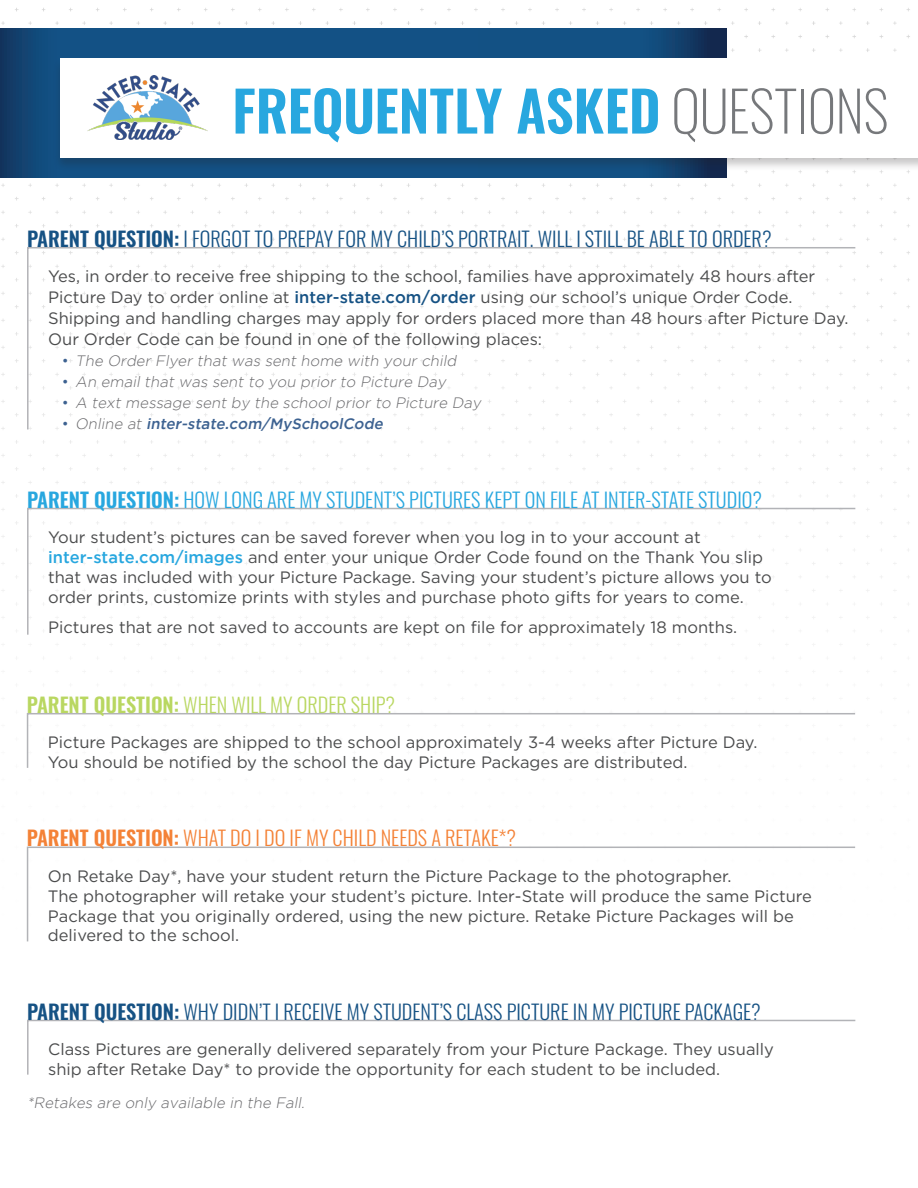
<style>
.page{position:relative;width:918px;height:1188px;background:#fff}
.page>*{position:absolute;margin:0;border:0;box-sizing:border-box;transform-origin:0 0}
.t1{font:600 55.5px "Oswald";letter-spacing:-.005em;color:#28a7df}
.t2{font:300 20.25px "Oswald";color:#165284}
.t3{font:300 20.25px "Oswald";color:#28a7df}
.t4{font:300 20.25px "Oswald";color:#f48237}
.t5{font:300 20.25px "Oswald";color:#b9d761}
.t6{font:16.5px/21px "Gotham HTF";color:#4b4c4d}
.t7{font:italic 300 15px "Gotham HTF";color:#69696c}
.t8{font:italic 500 15px "Gotham HTF";color:#3d6291}
.s1{font-weight:200;color:#76787b}
.s2{font-weight:600}
.s3{font-weight:500;color:#165284}
.s4{font-style:normal;color:#3d6291}
.s5{font-weight:300;font-style:normal}
.s6{font-weight:300;color:#69696c}
.s7{font-weight:500;color:#28a7df}
</style>
<div class="page">
<svg style="left:26px;top:846px;width:830px;height:96px"></svg>
<svg style="left:0;top:28px;width:727px;height:149px;background:#124b7d"></svg>
<div style="left:53px;top:57px;width:865px;height:115px;background:#231f20;opacity:.25"></div>
<div style="left:60px;top:58px;width:858px;height:99px;background:#fff"></div>
<img style="left:88px;top:76px;width:120px;height:64px">
<svg style="left:27px;top:247px;width:829px;height:183px"></svg>
<svg style="left:27px;top:507px;width:829px;height:128px"></svg>
<svg style="left:26px;top:712px;width:829px;height:56px"></svg>
<svg style="left:27px;top:1019px;width:829px;height:56px"></svg>
<p class="t1" style="left:232px;top:82px;width:658px">FREQUENTLY ASKED <span class="s1">QUESTIONS</span></p>
<p class="t2" style="left:27px;top:221px;width:746px"><span class="s2">PARENT QUESTION:</span> I FORGOT TO PREPAY FOR MY CHILD’S PORTRAIT. WILL I STILL BE ABLE TO ORDER?</p>
<p class="t6" style="left:48px;top:266px;width:802px">Yes, in order to receive free shipping to the school, families have approximately 48 hours after Picture Day to order online at <span class="s3">inter-state.com/order</span> using our school’s unique Order Code.<br>Shipping and handling charges may apply for orders placed more than 48 hours after Picture Day.<br>Our Order Code can be found in one of the following places:</p>
<p class="t7" style="left:62px;top:353px;width:399px"><span class="s4">•</span> The Order Flyer that was sent home with your child</p>
<p class="t7" style="left:62px;top:374px;width:389px"><span class="s4">•</span> An email that was sent to you prior to Picture Day</p>
<p class="t7" style="left:62px;top:395px;width:424px"><span class="s4">•</span> A text message sent by the school prior to Picture Day</p>
<p class="t8" style="left:62px;top:416px;width:326px"><span class="s5">•</span> <span class="s6">Online at</span> inter-state.com/MySchoolCode</p>
<p class="t3" style="left:27px;top:481px;width:737px"><span class="s2">PARENT QUESTION:</span> HOW LONG ARE MY STUDENT’S PICTURES KEPT ON FILE AT INTER-STATE STUDIO?</p>
<p class="t6" style="left:48px;top:527px;width:654px">Your student’s pictures can be saved forever when you log in to your account at</p>
<p class="t6" style="left:48px;top:546px;width:716px"><span class="s7">inter-state.com/images</span> and enter your unique Order Code found on the Thank You slip</p>
<p class="t6" style="left:48px;top:566px;width:725px">that was included with your Picture Package. Saving your student’s picture allows you to</p>
<p class="t6" style="left:48px;top:586px;width:697px">order prints, customize prints with styles and purchase photo gifts for years to come.</p>
<p class="t6" style="left:48px;top:616px;width:691px">Pictures that are not saved to accounts are kept on file for approximately 18 months.</p>
<p class="t5" style="left:27px;top:687px;width:370px"><span class="s2">PARENT QUESTION:</span> WHEN WILL MY ORDER SHIP?</p>
<p class="t6" style="left:48px;top:732px;width:711px">Picture Packages are shipped to the school approximately 3-4 weeks after Picture Day.</p>
<p class="t6" style="left:48px;top:752px;width:641px">You should be notified by the school the day Picture Packages are distributed.</p>
<p class="t4" style="left:27px;top:820px;width:491px"><span class="s2">PARENT QUESTION:</span> WHAT DO I DO IF MY CHILD NEEDS A RETAKE*?</p>
<p class="t6" style="left:48px;top:865px;width:685px">On Retake Day*, have your student return the Picture Package to the photographer.</p>
<p class="t6" style="left:48px;top:886px;width:766px;line-height:19.8px">The photographer will retake your student’s picture. Inter-State will produce the same Picture<br>Package that you originally ordered, using the new picture. Retake Picture Packages will be delivered to the school.</p>
<p class="t2" style="left:27px;top:993px;width:735px"><span class="s2">PARENT QUESTION:</span> WHY DIDN’T I RECEIVE MY STUDENT’S CLASS PICTURE IN MY PICTURE PACKAGE?</p>
<p class="t6" style="left:48px;top:1039px;width:727px">Class Pictures are generally delivered separately from your Picture Package. They usually</p>
<p class="t6" style="left:48px;top:1058px;width:674px">ship after Retake Day* to provide the opportunity for each student to be included.</p>
<p class="t7" style="left:27px;top:1095px;width:282px">*Retakes are only available in the Fall.</p>
</div>
